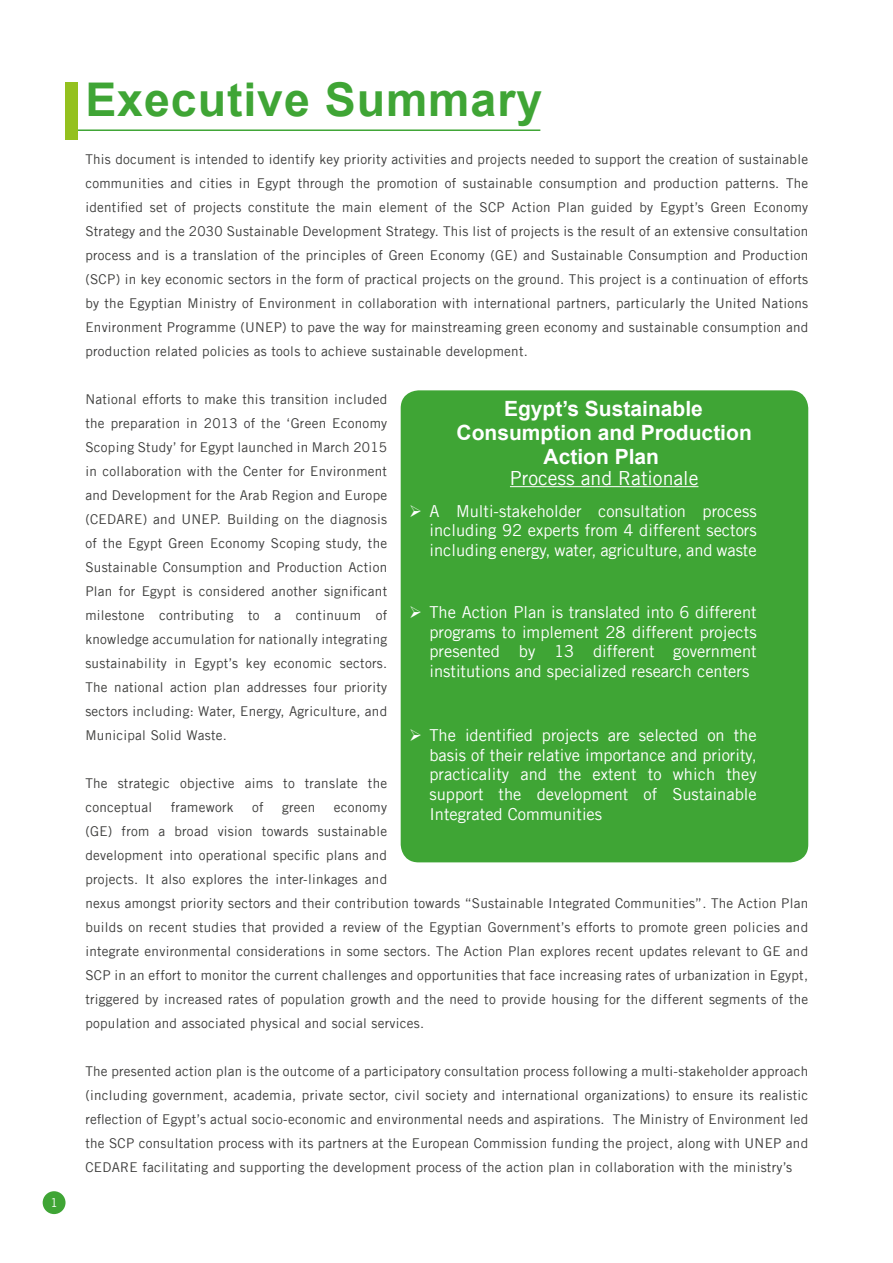
<style>
.page{position:relative;width:893px;height:1263px;background:#fff}
.page>*{position:absolute;margin:0;border:0;box-sizing:border-box;transform-origin:0 0}
.t1{font:700 46.5px "Arial";letter-spacing:.02em;color:#3fa535}
.t2{font:700 21px/23.9px "Arial";color:#fff;text-align:center}
.t3{font:19.5px "Trade Gothic LT";color:#fff}
.t4{font:16.5px/19.8px "Trade Gothic LT";color:#fff;text-align:justify}
.t5{font:13.5px/24px "Trade Gothic LT";letter-spacing:.02em;color:#3c3c3b;text-align:justify}
.t6{font:12.15px "Trade Gothic LT";color:#fff}
</style>
<div class="page">
<div style="left:43px;top:1191px;width:23px;height:23px;background:#3fa535;border-radius:50%"></div>
<div style="left:401px;top:390px;width:407px;height:472px;background:#3fa535;border-radius:18px"></div>
<hr style="left:510px;top:486px;width:188px;height:1px;background:#fff">
<hr style="left:69px;top:129px;width:471px;height:2px;background:#3fa535">
<div style="left:65px;top:82px;width:12px;height:57px;background:#94c11f"></div>
<p class="t6" style="left:50px;top:1195px;width:9px">1</p>
<h1 class="t1" style="left:85px;top:69px;width:458px">Executive Summary</h1>
<p class="t5" style="left:85px;top:147px;width:724px">This document is intended to identify key priority activities and projects needed to support the creation of sustainable communities and cities in Egypt through the promotion of sustainable consumption and production patterns. The identified set of projects constitute the main element of the SCP Action Plan guided by Egypt’s Green Economy Strategy and the 2030 Sustainable Development Strategy. This list of projects is the result of an extensive consultation process and is a translation of the principles of Green Economy (GE) and Sustainable Consumption and Production (SCP) in key economic sectors in the form of practical projects on the ground. This project is a continuation of efforts by the Egyptian Ministry of Environment in collaboration with international partners, particularly the United Nations Environment Programme (UNEP) to pave the way for mainstreaming green economy and sustainable consumption and production related policies as tools to achieve sustainable development.</p>
<p class="t5" style="left:85px;top:387px;width:303px">National efforts to make this transition included the preparation in 2013 of the ‘Green Economy Scoping Study’ for Egypt launched in March 2015 in collaboration with the Center for Environment and Development for the Arab Region and Europe (CEDARE) and UNEP. Building on the diagnosis of the Egypt Green Economy Scoping study, the Sustainable Consumption and Production Action Plan for Egypt is considered another significant milestone contributing to a continuum of knowledge accumulation for nationally integrating sustainability in Egypt’s key economic sectors.<br>The national action plan addresses four priority sectors including: Water, Energy, Agriculture, and Municipal Solid Waste.</p>
<p class="t5" style="left:85px;top:771px;width:303px">The strategic objective aims to translate the conceptual</p>
<h2 class="t2" style="left:457px;top:398px;width:297px">Egypt’s Sustainable<br>Consumption and Production<br>Action Plan</h2>
<h3 class="t3" style="left:510px;top:466px;width:190px">Process and Rationale</h3>
<p class="t4" style="left:429px;top:500px;width:329px;text-indent:-20px">➢ A Multi-stakeholder consultation process including 92 experts from 4 different sectors including energy, water, agriculture, and waste</p>
<p class="t4" style="left:429px;top:602px;width:329px;text-indent:-20px">➢ The Action Plan is translated into 6 different programs to implement 28 different projects presented by 13 different government institutions and specialized research centers</p>
<p class="t4" style="left:429px;top:725px;width:329px;text-indent:-20px">➢ The identified projects are selected on the basis of their relative importance and priority, practicality and the extent to which they support the development of Sustainable Integrated Communities</p>
<p class="t5" style="left:171px;top:795px;width:64px">framework</p>
<p class="t5" style="left:252px;top:795px;width:13px">of</p>
<p class="t5" style="left:282px;top:795px;width:35px">green</p>
<p class="t5" style="left:85px;top:795px;width:724px;text-align:left;text-indent:248px">economy<br>(GE) from a broad vision towards sustainable<br>development into operational specific plans and<br>projects. It also explores the inter-linkages and<br>nexus amongst priority sectors and their contribution towards “Sustainable Integrated Communities”. The Action Plan builds on recent studies that provided a review of the Egyptian Government’s efforts to promote green policies and integrate environmental considerations in some sectors. The Action Plan explores recent updates relevant to GE and SCP in an effort to monitor the current challenges and opportunities that face increasing rates of urbanization in Egypt, triggered by increased rates of population growth and the need to provide housing for the different segments of the population and associated physical and social services.</p>
<p class="t5" style="left:85px;top:1059px;width:724px">The presented action plan is the outcome of a participatory consultation process following a multi-stakeholder approach (including government, academia, private sector, civil society and international organizations) to ensure its realistic reflection of Egypt’s actual socio-economic and environmental needs and aspirations. The Ministry of Environment led the SCP consultation process with its partners at the European Commission funding the project, along with UNEP and CEDARE facilitating and supporting the development process of the action plan in collaboration with the ministry’s</p>
</div>
